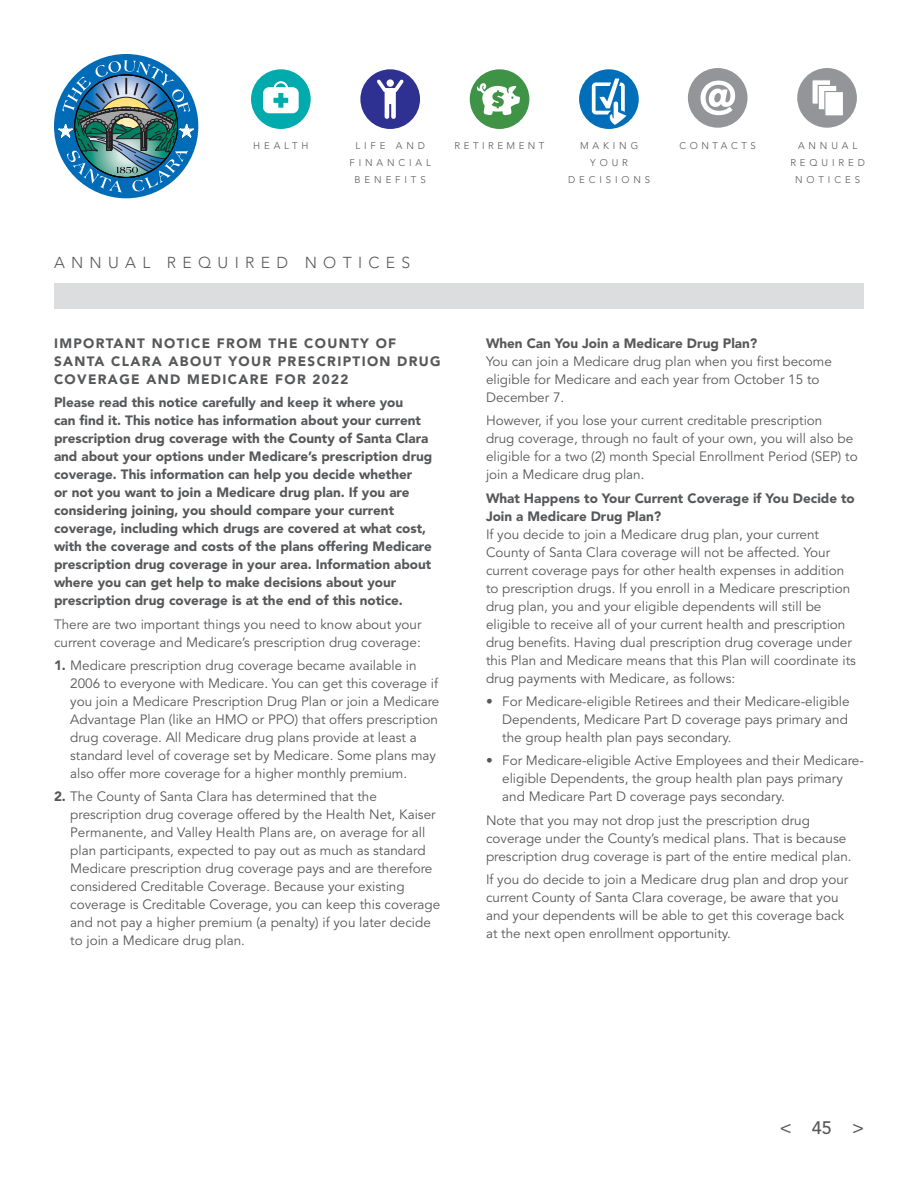
<style>
.page{position:relative;width:918px;height:1188px;background:#fff}
.page>*{position:absolute;margin:0;border:0;box-sizing:border-box;transform-origin:0 0}
.t1{font:500 18px "Avenir";color:#57585a}
.t2{font:300 15.75px "Avenir";letter-spacing:.4em;color:#57585a}
.t3{font:13.5px/18px "Avenir";color:#57585a}
.t4{font:900 13.5px/18px "Avenir";color:#57585a}
.t5{font:900 13.5px/18px "Avenir";letter-spacing:.1em;color:#57585a}
.t6{font:300 9.75px/17.1px "Avenir";letter-spacing:.4em;color:#57585a;text-align:center}
.t7{font:300 9.75px "Avenir";letter-spacing:.36em;color:#57585a}
.s1{font-weight:900}
</style>
<div class="page">
<div style="left:54px;top:284px;width:810px;height:25px;background:#dcdddf"></div>
<div style="left:797px;top:68px;width:60px;height:60px;background:#939598;border-radius:50%"></div>
<div style="left:688px;top:68px;width:60px;height:60px;background:#939598;border-radius:50%"></div>
<div style="left:579px;top:69px;width:60px;height:60px;background:#006eb8;border-radius:50%"></div>
<div style="left:470px;top:69px;width:59px;height:60px;background:#3e9346;border-radius:50%"></div>
<div style="left:360px;top:69px;width:60px;height:60px;background:#2e3092;border-radius:50%"></div>
<div style="left:251px;top:69px;width:60px;height:60px;background:#00aaad;border-radius:50%"></div>
<svg style="left:263px;top:81px;width:36px;height:32px"></svg>
<svg style="left:377px;top:79px;width:27px;height:40px"></svg>
<div style="left:387px;top:79px;width:7px;height:8px;background:#fff;border-radius:50%"></div>
<svg style="left:476px;top:83px;width:44px;height:32px"></svg>
<svg style="left:592px;top:79px;width:34px;height:46px"></svg>
<svg style="left:701px;top:81px;width:34px;height:34px"></svg>
<svg style="left:812px;top:80px;width:18px;height:24px"></svg>
<div style="left:818px;top:85px;width:19px;height:25px;background:#fff;border:1px solid #939598"></div>
<div style="left:824px;top:91px;width:20px;height:25px;background:#fff;border:1px solid #939598"></div>
<div style="left:54px;top:54px;width:144px;height:144px;background:#006bb6;border-radius:50%"></div>
<svg style="left:58px;top:60px;width:136px;height:132px"></svg>
<p class="t6" style="left:253px;top:137px;width:57px">HEALTH</p>
<p class="t6" style="left:349px;top:137px;width:83px">LIFE AND<br>FINANCIAL<br>BENEFITS</p>
<p class="t7" style="left:455px;top:140px;width:91px">RETIREMENT</p>
<p class="t6" style="left:580px;top:137px;width:60px">MAKING<br>YOUR</p>
<p class="t6" style="left:568px;top:171px;width:84px">DECISIONS</p>
<p class="t2" style="left:54px;top:254px;width:358px">ANNUAL REQUIRED NOTICES</p>
<p class="t7" style="left:680px;top:140px;width:78px">CONTACTS</p>
<p class="t6" style="left:798px;top:137px;width:61px">ANNUAL</p>
<p class="t6" style="left:790px;top:154px;width:76px">REQUIRED</p>
<p class="t6" style="left:795px;top:171px;width:66px">NOTICES</p>
<p class="t5" style="left:54px;top:334px;width:388px">IMPORTANT NOTICE FROM THE COUNTY OF<br>SANTA CLARA ABOUT YOUR PRESCRIPTION DRUG<br>COVERAGE AND MEDICARE FOR 2022</p>
<p class="t4" style="left:54px;top:393px;width:380px">Please read this notice carefully and keep it where you<br>can find it. This notice has information about your current prescription drug coverage with the County of Santa Clara and about your options under Medicare’s prescription drug coverage. This information can help you decide whether<br>or not you want to join a Medicare drug plan. If you are considering joining, you should compare your current coverage, including which drugs are covered at what cost, with the coverage and costs of the plans offering Medicare prescription drug coverage in your area. Information about where you can get help to make decisions about your prescription drug coverage is at the end of this notice.</p>
<p class="t3" style="left:54px;top:615px;width:369px">There are two important things you need to know about your current coverage and Medicare’s prescription drug coverage:</p>
<p class="t3" style="left:70px;top:657px;width:371px;text-indent:-16px"><span class="s1">1.</span> Medicare prescription drug coverage became available in 2006 to everyone with Medicare. You can get this coverage if you join a Medicare Prescription Drug Plan or join a Medicare Advantage Plan (like an HMO or PPO) that offers prescription drug coverage. All Medicare drug plans provide at least a standard level of coverage set by Medicare. Some plans may also offer more coverage for a higher monthly premium.</p>
<p class="t3" style="left:70px;top:788px;width:372px;text-indent:-16px"><span class="s1">2.</span> The County of Santa Clara has determined that the prescription drug coverage offered by the Health Net, Kaiser Permanente, and Valley Health Plans are, on average for all plan participants, expected to pay out as much as standard Medicare prescription drug coverage pays and are therefore considered Creditable Coverage. Because your existing coverage is Creditable Coverage, you can keep this coverage and not pay a higher premium (a penalty) if you later decide to join a Medicare drug plan.</p>
<p class="t4" style="left:486px;top:334px;width:273px">When Can You Join a Medicare Drug Plan?</p>
<p class="t3" style="left:486px;top:353px;width:347px">You can join a Medicare drug plan when you first become eligible for Medicare and each year from October 15 to<br>December 7.</p>
<p class="t3" style="left:486px;top:412px;width:373px">However, if you lose your current creditable prescription<br>drug coverage, through no fault of your own, you will also be eligible for a two (2) month Special Enrollment Period (SEP) to join a Medicare drug plan.</p>
<p class="t4" style="left:486px;top:489px;width:370px">What Happens to Your Current Coverage if You Decide to<br>Join a Medicare Drug Plan?</p>
<p class="t3" style="left:486px;top:525px;width:371px">If you decide to join a Medicare drug plan, your current County of Santa Clara coverage will not be affected. Your current coverage pays for other health expenses in addition to prescription drugs. If you enroll in a Medicare prescription drug plan, you and your eligible dependents will still be eligible to receive all of your current health and prescription drug benefits. Having dual prescription drug coverage under this Plan and Medicare means that this Plan will coordinate its drug payments with Medicare, as follows:</p>
<p class="t3" style="left:502px;top:693px;width:349px;text-indent:-16px">• For Medicare-eligible Retirees and their Medicare-eligible<br>Dependents, Medicare Part D coverage pays primary and the group health plan pays secondary.</p>
<p class="t3" style="left:502px;top:752px;width:363px;text-indent:-16px">• For Medicare-eligible Active Employees and their Medicare&shy;eligible Dependents, the group health plan pays primary and Medicare Part D coverage pays secondary.</p>
<p class="t3" style="left:486px;top:812px;width:367px">Note that you may not drop just the prescription drug coverage under the County’s medical plans. That is because prescription drug coverage is part of the entire medical plan.</p>
<p class="t3" style="left:486px;top:871px;width:364px">If you do decide to join a Medicare drug plan and drop your current County of Santa Clara coverage, be aware that you and your dependents will be able to get this coverage back at the next open enrollment opportunity.</p>
<p class="t1" style="left:780px;top:1117px;width:86px">&lt; 45 &gt;</p>
</div>
